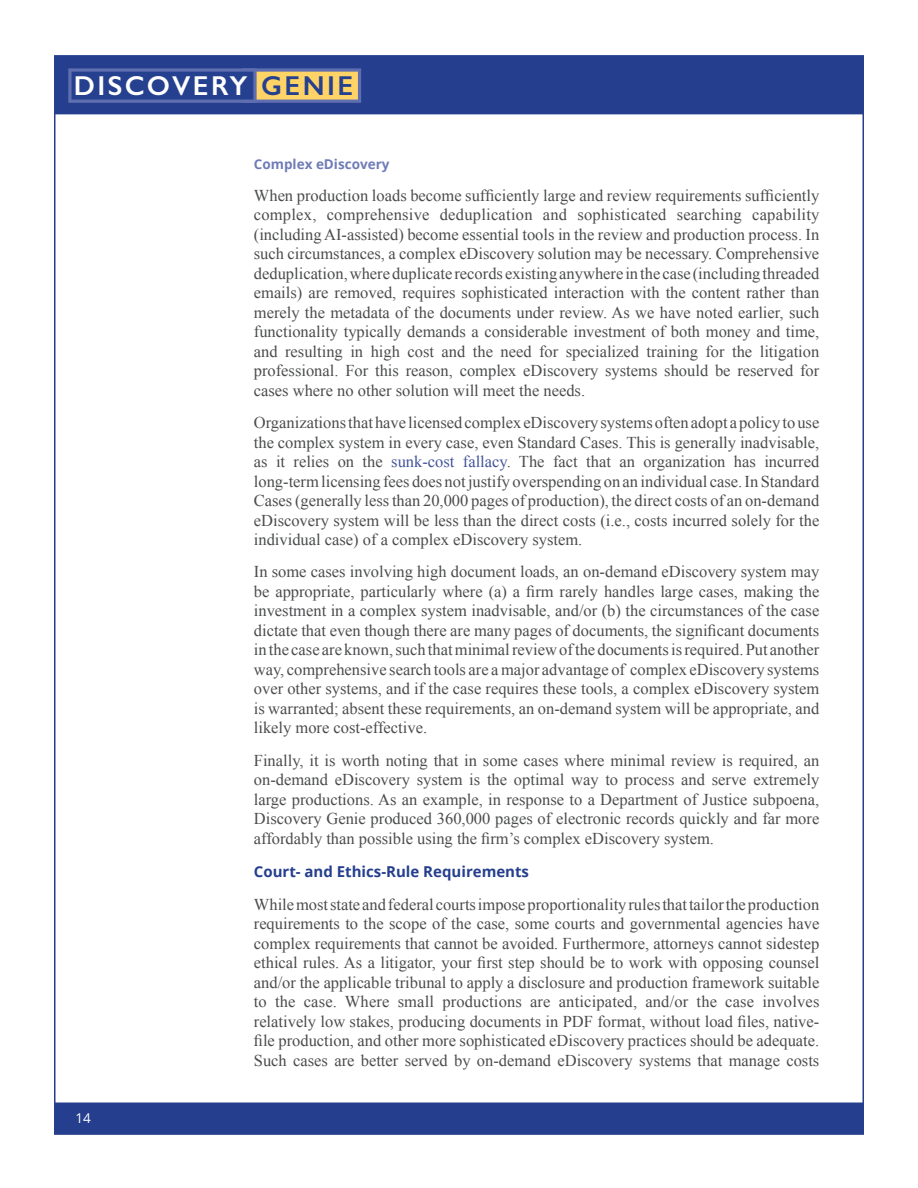
<style>
.page{position:relative;width:918px;height:1188px;background:#fff}
.page>*{position:absolute;margin:0;border:0;box-sizing:border-box;transform-origin:0 0}
.t1{font:600 27.45px "Gill Sans";letter-spacing:.09em;color:#fff}
.t2{font:16.5px/19.5px "Times New Roman";color:#4b4c4d;text-align:justify}
.Section_Header{font:700 15px "Open Sans";color:#253f8e}
.Best_Practice_Subhea{font:700 13.5px "Open Sans";color:#6f7cb8}
.t3{font:13.5px "Open Sans";color:#fff}
.s1{color:#25408f}
.s2{color:#43549a}
</style>
<div class="page">
<div style="left:54px;top:56px;width:810px;height:58px;background:#253f8e"></div>
<svg style="left:68px;top:68px;width:293px;height:35px"></svg>
<div style="left:54px;top:1103px;width:810px;height:31px;background:#253f8e"></div>
<h1 class="t1" style="left:74px;top:69px;width:281px">DISCOVERY <span class="s1">GENIE</span></h1>
<p class="t3" style="left:75px;top:1109px;width:17px">14</p>
<p class="Best_Practice_Subhea" style="left:254px;top:154px;width:137px">Complex eDiscovery</p>
<p class="t2" style="left:254px;top:185px;width:567px">When production loads become sufficiently large and review requirements sufficiently complex, comprehensive deduplication and sophisticated searching capability (including AI-assisted) become essential tools in the review and production process. In such circumstances, a complex eDiscovery solution may be necessary. Comprehensive deduplication, where duplicate records existing anywhere in the case (including threaded emails) are removed, requires sophisticated interaction with the content rather than merely the metadata of the documents under review. As we have noted earlier, such functionality typically demands a considerable investment of both money and time, and resulting in high cost and the need for specialized training for the litigation professional. For this reason, complex eDiscovery systems should be reserved for cases where no other solution will meet the needs.</p>
<p class="t2" style="left:254px;top:413px;width:567px">Organizations that have licensed complex eDiscovery systems often adopt a policy to use the complex system in every case, even Standard Cases. This is generally inadvisable, as it relies on the <span class="s2">sunk-cost fallacy</span>. The fact that an organization has incurred long-term licensing fees does not justify overspending on an individual case. In Standard Cases (generally less than 20,000 pages of production), the direct costs of an on-demand eDiscovery system will be less than the direct costs (i.e., costs incurred solely for the individual case) of a complex eDiscovery system.</p>
<p class="t2" style="left:254px;top:562px;width:567px">In some cases involving high document loads, an on-demand eDiscovery system may be appropriate, particularly where (a) a firm rarely handles large cases, making the investment in a complex system inadvisable, and/or (b) the circumstances of the case dictate that even though there are many pages of documents, the significant documents in the case are known, such that minimal review of the documents is required. Put another way, comprehensive search tools are a major advantage of complex eDiscovery systems over other systems, and if the case requires these tools, a complex eDiscovery system is warranted; absent these requirements, an on-demand system will be appropriate, and likely more cost-effective.</p>
<p class="t2" style="left:254px;top:750px;width:567px">Finally, it is worth noting that in some cases where minimal review is required, an on-demand eDiscovery system is the optimal way to process and serve extremely large productions. As an example, in response to a Department of Justice subpoena, Discovery Genie produced 360,000 pages of electronic records quickly and far more affordably than possible using the firm’s complex eDiscovery system.</p>
<p class="Section_Header" style="left:254px;top:861px;width:277px">Court- and Ethics-Rule Requirements</p>
<p class="t2" style="left:254px;top:894px;width:567px">While most state and federal courts impose proportionality rules that tailor the production requirements to the scope of the case, some courts and governmental agencies have complex requirements that cannot be avoided. Furthermore, attorneys cannot sidestep ethical rules. As a litigator, your first step should be to work with opposing counsel and/or the applicable tribunal to apply a disclosure and production framework suitable to the case. Where small productions are anticipated, and/or the case involves relatively low stakes, producing documents in PDF format, without load files, native&shy;file production, and other more sophisticated eDiscovery practices should be adequate.<br>Such cases are better served by on-demand eDiscovery systems that manage costs</p>
</div>
